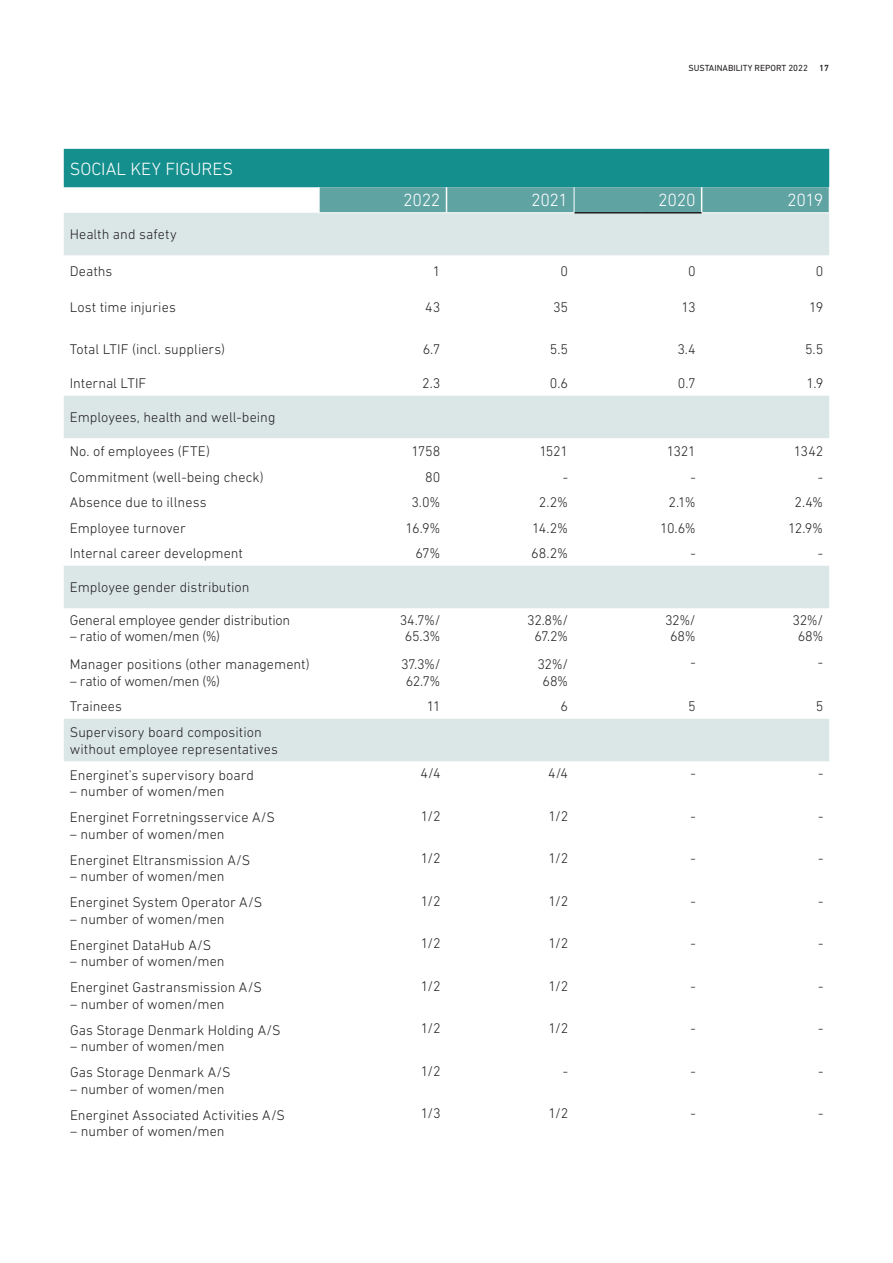
<style>
.page{position:relative;width:893px;height:1263px;background:#fff}
.page>*{position:absolute;margin:0;border:0;box-sizing:border-box;transform-origin:0 0}
.t1{font:300 18px "DIN Next LT Pro";letter-spacing:-.015em;color:#fff}
.t2{font:300 14.25px/16.5px "DIN Next LT Pro";color:#231f20;text-align:center}
.t3{font:300 14.25px "DIN Next LT Pro";letter-spacing:-.02em;color:#231f20}
.t4{font:9px "DIN Next LT Pro";color:#231f20}
.t5{font:500 9px "DIN Next LT Pro";color:#231f20}
</style>
<div class="page">
<svg style="left:64px;top:213px;width:765px;height:548px"></svg>
<hr style="left:574px;top:212px;width:68px;height:2px;background:#231f20">
<hr style="left:642px;top:212px;width:60px;height:2px;background:#231f20">
<svg style="left:64px;top:149px;width:766px;height:64px;background:#49a4a2"></svg>
<p class="t1" style="left:70px;top:158px;width:165px">SOCIAL KEY FIGURES</p>
<p class="t4" style="left:688px;top:62px;width:121px">SUSTAINABILITY REPORT 2022</p>
<p class="t5" style="left:819px;top:62px;width:11px">17</p>
<p class="t1" style="left:403px;top:189px;width:39px">2022</p>
<p class="t1" style="left:531px;top:189px;width:39px">2021</p>
<p class="t1" style="left:658px;top:189px;width:39px">2020</p>
<p class="t1" style="left:787px;top:189px;width:37px">2019</p>
<p class="t2" style="left:70px;top:226px;width:108px">Health and safety</p>
<p class="t2" style="left:70px;top:262px;width:44px">Deaths</p>
<p class="t2" style="left:433px;top:262px;width:9px">1</p>
<p class="t2" style="left:560px;top:262px;width:9px">0</p>
<p class="t2" style="left:688px;top:262px;width:9px">0</p>
<p class="t2" style="left:816px;top:262px;width:9px">0</p>
<p class="t2" style="left:70px;top:298px;width:108px">Lost time injuries</p>
<p class="t2" style="left:425px;top:298px;width:17px">43</p>
<p class="t2" style="left:553px;top:298px;width:17px">35</p>
<p class="t2" style="left:681px;top:298px;width:16px">13</p>
<p class="t2" style="left:809px;top:298px;width:16px">19</p>
<p class="t2" style="left:70px;top:341px;width:157px">Total LTIF (incl. suppliers)</p>
<p class="t2" style="left:423px;top:341px;width:19px">6.7</p>
<p class="t2" style="left:550px;top:341px;width:20px">5.5</p>
<p class="t2" style="left:677px;top:341px;width:20px">3.4</p>
<p class="t2" style="left:805px;top:341px;width:20px">5.5</p>
<p class="t2" style="left:70px;top:375px;width:78px">Internal LTIF</p>
<p class="t2" style="left:422px;top:375px;width:20px">2.3</p>
<p class="t2" style="left:550px;top:375px;width:20px">0.6</p>
<p class="t2" style="left:678px;top:375px;width:19px">0.7</p>
<p class="t2" style="left:806px;top:375px;width:18px">1.9</p>
<p class="t2" style="left:70px;top:409px;width:207px">Employees, health and well-being</p>
<p class="t2" style="left:70px;top:443px;width:142px">No. of employees (FTE)</p>
<p class="t2" style="left:411px;top:443px;width:31px">1758</p>
<p class="t2" style="left:539px;top:443px;width:30px">1521</p>
<p class="t2" style="left:667px;top:443px;width:30px">1321</p>
<p class="t2" style="left:794px;top:443px;width:31px">1342</p>
<p class="t2" style="left:70px;top:468px;width:195px">Commitment (well-being check)</p>
<p class="t2" style="left:425px;top:468px;width:17px">80</p>
<p class="t2" style="left:563px;top:468px;width:7px">-</p>
<p class="t2" style="left:690px;top:468px;width:7px">-</p>
<p class="t2" style="left:818px;top:468px;width:7px">-</p>
<p class="t2" style="left:70px;top:494px;width:138px">Absence due to illness</p>
<p class="t2" style="left:411px;top:494px;width:31px">3.0%</p>
<p class="t2" style="left:539px;top:494px;width:31px">2.2%</p>
<p class="t2" style="left:668px;top:494px;width:29px">2.1%</p>
<p class="t2" style="left:795px;top:494px;width:30px">2.4%</p>
<p class="t2" style="left:70px;top:519px;width:117px">Employee turnover</p>
<p class="t2" style="left:405px;top:519px;width:37px">16.9%</p>
<p class="t2" style="left:532px;top:519px;width:38px">14.2%</p>
<p class="t2" style="left:660px;top:519px;width:37px">10.6%</p>
<p class="t2" style="left:788px;top:519px;width:36px">12.9%</p>
<p class="t2" style="left:70px;top:545px;width:175px">Internal career development</p>
<p class="t2" style="left:415px;top:545px;width:27px">67%</p>
<p class="t2" style="left:531px;top:545px;width:39px">68.2%</p>
<p class="t2" style="left:690px;top:545px;width:7px">-</p>
<p class="t2" style="left:818px;top:545px;width:7px">-</p>
<p class="t2" style="left:70px;top:579px;width:181px">Employee gender distribution</p>
<p class="t3" style="left:70px;top:612px;width:222px">General employee gender distribution</p>
<p class="t3" style="left:70px;top:628px;width:152px">– ratio of women/men (%)</p>
<p class="t2" style="left:400px;top:612px;width:42px">34.7%/<br>65.3%</p>
<p class="t2" style="left:527px;top:612px;width:42px">32.8%/<br>67.2%</p>
<p class="t2" style="left:665px;top:612px;width:32px">32%/<br>68%</p>
<p class="t2" style="left:793px;top:612px;width:32px">32%/<br>68%</p>
<p class="t2" style="left:70px;top:656px;width:241px">Manager positions (other management)</p>
<p class="t3" style="left:70px;top:673px;width:152px">– ratio of women/men (%)</p>
<p class="t2" style="left:401px;top:656px;width:41px">37.3%/<br>62.7%</p>
<p class="t2" style="left:537px;top:656px;width:32px">32%/<br>68%</p>
<p class="t2" style="left:690px;top:654px;width:7px">-</p>
<p class="t2" style="left:818px;top:654px;width:7px">-</p>
<p class="t2" style="left:70px;top:698px;width:54px">Trainees</p>
<p class="t2" style="left:427px;top:698px;width:15px">11</p>
<p class="t2" style="left:561px;top:698px;width:9px">6</p>
<p class="t2" style="left:688px;top:698px;width:9px">5</p>
<p class="t2" style="left:816px;top:698px;width:9px">5</p>
<p class="t2" style="left:70px;top:724px;width:210px;text-align:left">Supervisory board composition without employee representatives</p>
<p class="t2" style="left:70px;top:766px;width:186px">Energinet’s supervisory board</p>
<p class="t2" style="left:70px;top:783px;width:156px">– number of women/men</p>
<p class="t2" style="left:421px;top:765px;width:22px">4/4</p>
<p class="t2" style="left:548px;top:765px;width:22px">4/4</p>
<p class="t2" style="left:690px;top:765px;width:7px">-</p>
<p class="t2" style="left:818px;top:765px;width:7px">-</p>
<p class="t2" style="left:70px;top:809px;width:207px">Energinet Forretningsservice A/S</p>
<p class="t2" style="left:70px;top:825px;width:156px">– number of women/men</p>
<p class="t2" style="left:421px;top:807px;width:21px">1/2</p>
<p class="t2" style="left:548px;top:807px;width:21px">1/2</p>
<p class="t2" style="left:690px;top:807px;width:7px">-</p>
<p class="t2" style="left:818px;top:807px;width:7px">-</p>
<p class="t2" style="left:70px;top:851px;width:182px">Energinet Eltransmission A/S</p>
<p class="t2" style="left:70px;top:868px;width:156px">– number of women/men</p>
<p class="t2" style="left:421px;top:850px;width:21px">1/2</p>
<p class="t2" style="left:548px;top:850px;width:21px">1/2</p>
<p class="t2" style="left:690px;top:850px;width:7px">-</p>
<p class="t2" style="left:818px;top:850px;width:7px">-</p>
<p class="t2" style="left:70px;top:894px;width:194px">Energinet System Operator A/S</p>
<p class="t2" style="left:70px;top:910px;width:156px">– number of women/men</p>
<p class="t2" style="left:421px;top:892px;width:21px">1/2</p>
<p class="t2" style="left:548px;top:892px;width:21px">1/2</p>
<p class="t2" style="left:690px;top:892px;width:7px">-</p>
<p class="t2" style="left:818px;top:892px;width:7px">-</p>
<p class="t2" style="left:70px;top:936px;width:143px">Energinet DataHub A/S</p>
<p class="t2" style="left:70px;top:953px;width:156px">– number of women/men</p>
<p class="t2" style="left:421px;top:935px;width:21px">1/2</p>
<p class="t2" style="left:548px;top:935px;width:21px">1/2</p>
<p class="t2" style="left:690px;top:935px;width:7px">-</p>
<p class="t2" style="left:818px;top:935px;width:7px">-</p>
<p class="t2" style="left:70px;top:979px;width:193px">Energinet Gastransmission A/S</p>
<p class="t2" style="left:70px;top:995px;width:156px">– number of women/men</p>
<p class="t2" style="left:421px;top:977px;width:21px">1/2</p>
<p class="t2" style="left:548px;top:977px;width:21px">1/2</p>
<p class="t2" style="left:690px;top:977px;width:7px">-</p>
<p class="t2" style="left:818px;top:977px;width:7px">-</p>
<p class="t2" style="left:70px;top:1021px;width:212px">Gas Storage Denmark Holding A/S</p>
<p class="t2" style="left:70px;top:1038px;width:156px">– number of women/men</p>
<p class="t2" style="left:421px;top:1020px;width:21px">1/2</p>
<p class="t2" style="left:548px;top:1020px;width:21px">1/2</p>
<p class="t2" style="left:690px;top:1020px;width:7px">-</p>
<p class="t2" style="left:818px;top:1020px;width:7px">-</p>
<p class="t2" style="left:70px;top:1064px;width:162px">Gas Storage Denmark A/S</p>
<p class="t2" style="left:70px;top:1080px;width:156px">– number of women/men</p>
<p class="t2" style="left:421px;top:1062px;width:21px">1/2</p>
<p class="t2" style="left:563px;top:1062px;width:7px">-</p>
<p class="t2" style="left:691px;top:1062px;width:7px">-</p>
<p class="t2" style="left:818px;top:1062px;width:7px">-</p>
<p class="t2" style="left:70px;top:1107px;width:217px">Energinet Associated Activities A/S</p>
<p class="t2" style="left:70px;top:1123px;width:156px">– number of women/men</p>
<p class="t2" style="left:421px;top:1105px;width:21px">1/3</p>
<p class="t2" style="left:548px;top:1105px;width:21px">1/2</p>
<p class="t2" style="left:691px;top:1105px;width:7px">-</p>
<p class="t2" style="left:818px;top:1105px;width:7px">-</p>
</div>
